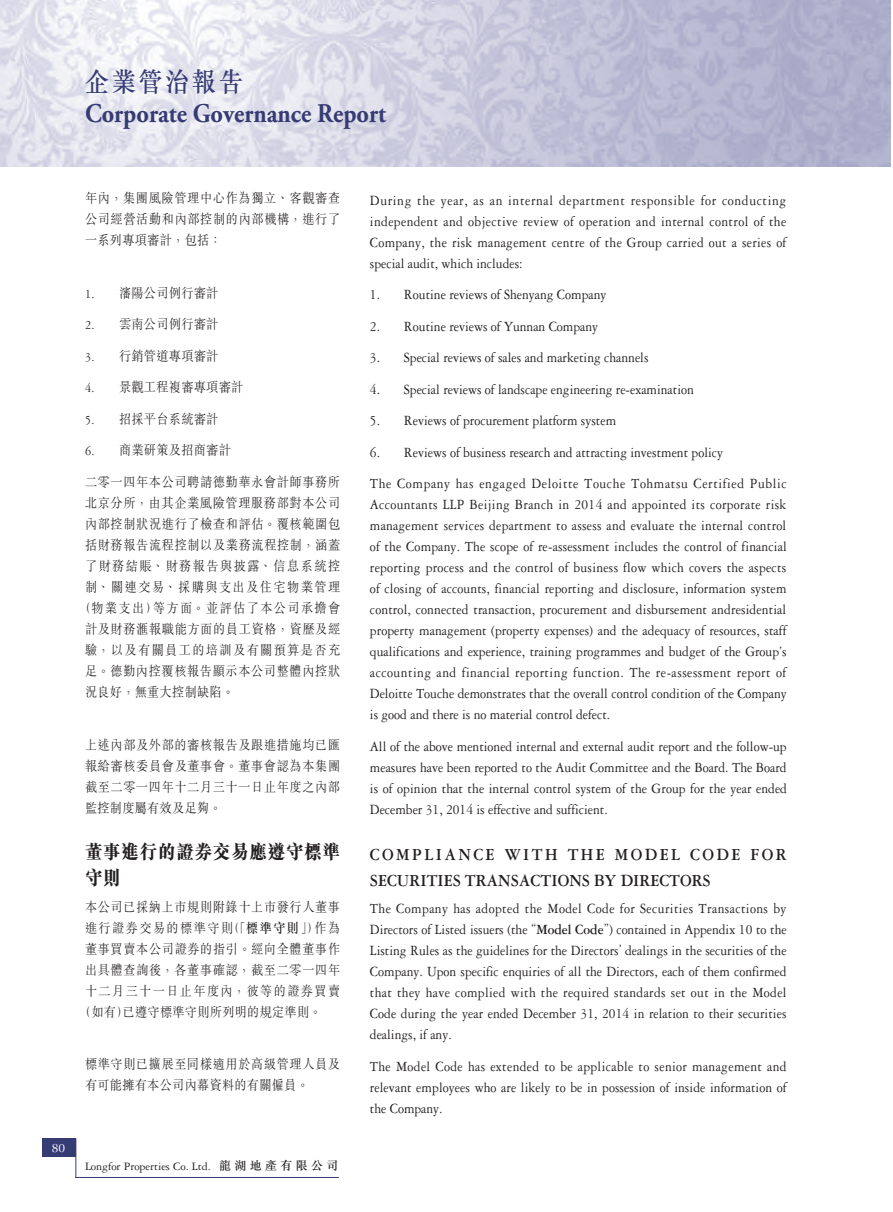
<style>
.page{position:relative;width:893px;height:1212px;background:#fff}
.page>*{position:absolute;margin:0;border:0;box-sizing:border-box;transform-origin:0 0}
.t1{font:700 27px "Adobe Garamond Pro";color:#363b74;scale:.9 1}
.t2{font:500 27px "M Sung HK";letter-spacing:.1em;color:#363b74;scale:.9 1}
._8__標題-C{font:800 19.5px/25.5px "M Sung HK";letter-spacing:.04em;color:#231f20;scale:.9 1}
._3__標題{font:700 18px/25.5px "Garamond 3 LT Std";color:#231f20;scale:.9 1}
._1__內文{font:15px/21px "Garamond 3 LT Std";color:#231f20;text-align:justify;scale:.9 1}
._6__內文-C{font:300 13.5px/21px "M Sung HK";letter-spacing:.055em;color:#231f20;text-align:justify;scale:.9 1}
._6__內文-C-2{font:300 13.5px "M Sung HK";letter-spacing:.025em;color:#231f20;scale:.9 1}
._6__內文-C-3{font:300 13.5px "M Sung HK";letter-spacing:.12em;color:#231f20;scale:.9 1}
._6__內文-C-4{font:300 13.5px "M Sung HK";letter-spacing:.115em;color:#231f20;scale:.9 1}
.t3{font:13.5px "Garamond 3 LT Std";color:#fff}
.t4{font:12px "Garamond 3 LT Std";letter-spacing:-.005em;color:#231f20}
.s1{font-family:"Garamond 3 LT Std";font-weight:400}
.s2{font-weight:500}
.s3{font-family:"M Sung HK";font-weight:500}
.s4{font-weight:700}
</style>
<div class="page">
<img style="left:0;top:0;width:890px;height:166px">
<div style="left:42px;top:1138px;width:33px;height:19px;background:#363b74"></div>
<hr style="left:75px;top:1138px;width:1px;height:40px;background:#363b74">
<hr style="left:75px;top:1177px;width:264px;height:1px;background:#363b74">
<h1 class="t2" style="left:85px;top:63px;width:177px">企業管治報告</h1>
<h1 class="t1" style="left:85px;top:98px;width:336px">Corporate Governance Report</h1>
<p class="_6__內文-C" style="left:85px;top:187px;width:285px">年內，集團風險管理中心作為獨立、客觀審查公司經營活動和內部控制的內部機構，進行了一系列專項審計，包括：</p>
<p class="_6__內文-C-2" style="left:85px;top:283px;width:150px"><span class="s1">1.</span> 瀋陽公司例行審計</p>
<p class="_6__內文-C-2" style="left:85px;top:315px;width:150px"><span class="s1">2.</span> 雲南公司例行審計</p>
<p class="_6__內文-C-2" style="left:85px;top:346px;width:150px"><span class="s1">3.</span> 行銷管道專項審計</p>
<p class="_6__內文-C-2" style="left:85px;top:378px;width:177px"><span class="s1">4.</span> 景觀工程複審專項審計</p>
<p class="_6__內文-C-2" style="left:85px;top:409px;width:150px"><span class="s1">5.</span> 招採平台系統審計</p>
<p class="_6__內文-C-2" style="left:85px;top:441px;width:164px"><span class="s1">6.</span> 商業研策及招商審計</p>
<p class="_6__內文-C" style="left:85px;top:471px;width:285px">二零一四年本公司聘請德勤華永會計師事務所</p>
<p class="_6__內文-C" style="left:85px;top:492px;width:285px">北京分所，由其企業風險管理服務部對本公司</p>
<p class="_6__內文-C" style="left:85px;top:513px;width:285px">內部控制狀況進行了檢查和評估。覆核範圍包</p>
<p class="_6__內文-C" style="left:85px;top:534px;width:285px">括財務報告流程控制以及業務流程控制，涵蓋</p>
<p class="_6__內文-C-3" style="left:85px;top:556px;width:285px">了財務結賬、財務報告與披露、信息系統控</p>
<p class="_6__內文-C-3" style="left:85px;top:577px;width:285px">制、關連交易、採購與支出及住宅物業管理</p>
<p class="_6__內文-C-4" style="left:79px;top:598px;width:292px">（物業支出）等方面。並評估了本公司承擔會</p>
<p class="_6__內文-C" style="left:85px;top:618px;width:285px">計及財務滙報職能方面的員工資格，資歷及經</p>
<p class="_6__內文-C-4" style="left:85px;top:640px;width:285px">驗，以及有關員工的培訓及有關預算是否充</p>
<p class="_6__內文-C" style="left:85px;top:660px;width:285px">足。德勤內控覆核報告顯示本公司整體內控狀</p>
<p class="_6__內文-C-2" style="left:85px;top:682px;width:167px">況良好，無重大控制缺陷。</p>
<p class="_6__內文-C" style="left:85px;top:733px;width:285px">上述內部及外部的審核報告及跟進措施均已匯報給審核委員會及董事會。董事會認為本集團截至二零一四年十二月三十一日止年度之內部監控制度屬有效及足夠。</p>
<p class="_8__標題-C" style="left:85px;top:839px;width:285px">董事進行的證券交易應遵守標準守則</p>
<p class="_6__內文-C" style="left:85px;top:895px;width:285px">本公司已採納上市規則附錄十上市發行人董事</p>
<p class="_6__內文-C-3" style="left:85px;top:918px;width:285px">進行證券交易的標準守則（「<span class="s2">標準守則</span>」）作為</p>
<p class="_6__內文-C" style="left:85px;top:937px;width:285px">董事買賣本公司證券的指引。經向全體董事作</p>
<p class="_6__內文-C" style="left:85px;top:958px;width:285px">出具體查詢後，各董事確認，截至二零一四年</p>
<p class="_6__內文-C-4" style="left:85px;top:981px;width:285px">十二月三十一日止年度內，彼等的證券買賣</p>
<p class="_6__內文-C-2" style="left:79px;top:1002px;width:271px">（如有）已遵守標準守則所列明的規定準則。</p>
<p class="_6__內文-C" style="left:85px;top:1053px;width:285px">標準守則已擴展至同樣適用於高級管理人員及有可能擁有本公司內幕資料的有關僱員。</p>
<p class="t3" style="left:52px;top:1141px;width:15px">80</p>
<p class="t4" style="left:85px;top:1159px;width:255px">Longfor Properties Co. Ltd. <span class="s3">龍湖地產有限公司</span></p>
<p class="_1__內文" style="left:370px;top:190px;width:464px">During the year, as an internal department responsible for conducting independent and objective review of operation and internal control of the Company, the risk management centre of the Group carried out a series of special audit, which includes:</p>
<p class="_1__內文" style="left:370px;top:284px;width:264px">1. Routine reviews of Shenyang Company</p>
<p class="_1__內文" style="left:370px;top:316px;width:255px">2. Routine reviews of Yunnan Company</p>
<p class="_1__內文" style="left:370px;top:347px;width:311px">3. Special reviews of sales and marketing channels</p>
<p class="_1__內文" style="left:370px;top:379px;width:361px">4. Special reviews of landscape engineering re-examination</p>
<p class="_1__內文" style="left:370px;top:410px;width:275px">5. Reviews of procurement platform system</p>
<p class="_1__內文" style="left:370px;top:442px;width:394px">6. Reviews of business research and attracting investment policy</p>
<p class="_1__內文" style="left:370px;top:473px;width:465px">The Company has engaged Deloitte Touche Tohmatsu Certified Public Accountants LLP Beijing Branch in 2014 and appointed its corporate risk management services department to assess and evaluate the internal control of the Company. The scope of re-assessment includes the control of financial reporting process and the control of business flow which covers the aspects of closing of accounts, financial reporting and disclosure, information system control, connected transaction, procurement and disbursement andresidential property management (property expenses) and the adequacy of resources, staff qualifications and experience, training programmes and budget of the Group’s accounting and financial reporting function. The re-assessment report of Deloitte Touche demonstrates that the overall control condition of the Company is good and there is no material control defect.</p>
<p class="_1__內文" style="left:370px;top:736px;width:465px">All of the above mentioned internal and external audit report and the follow-up measures have been reported to the Audit Committee and the Board. The Board is of opinion that the internal control system of the Group for the year ended December 31, 2014 is effective and sufficient.</p>
<p class="_3__標題" style="left:370px;top:842px;width:465px">COMPLIANCE WITH THE MODEL CODE FOR<br>SECURITIES TRANSACTIONS BY DIRECTORS</p>
<p class="_1__內文" style="left:370px;top:898px;width:465px">The Company has adopted the Model Code for Securities Transactions by Directors of Listed issuers (the “<span class="s4">Model Code</span>”) contained in Appendix 10 to the Listing Rules as the guidelines for the Directors’ dealings in the securities of the Company. Upon specific enquiries of all the Directors, each of them confirmed that they have complied with the required standards set out in the Model Code during the year ended December 31, 2014 in relation to their securities dealings, if any.</p>
<p class="_1__內文" style="left:370px;top:1056px;width:464px">The Model Code has extended to be applicable to senior management and relevant employees who are likely to be in possession of inside information of the Company.</p>
</div>
